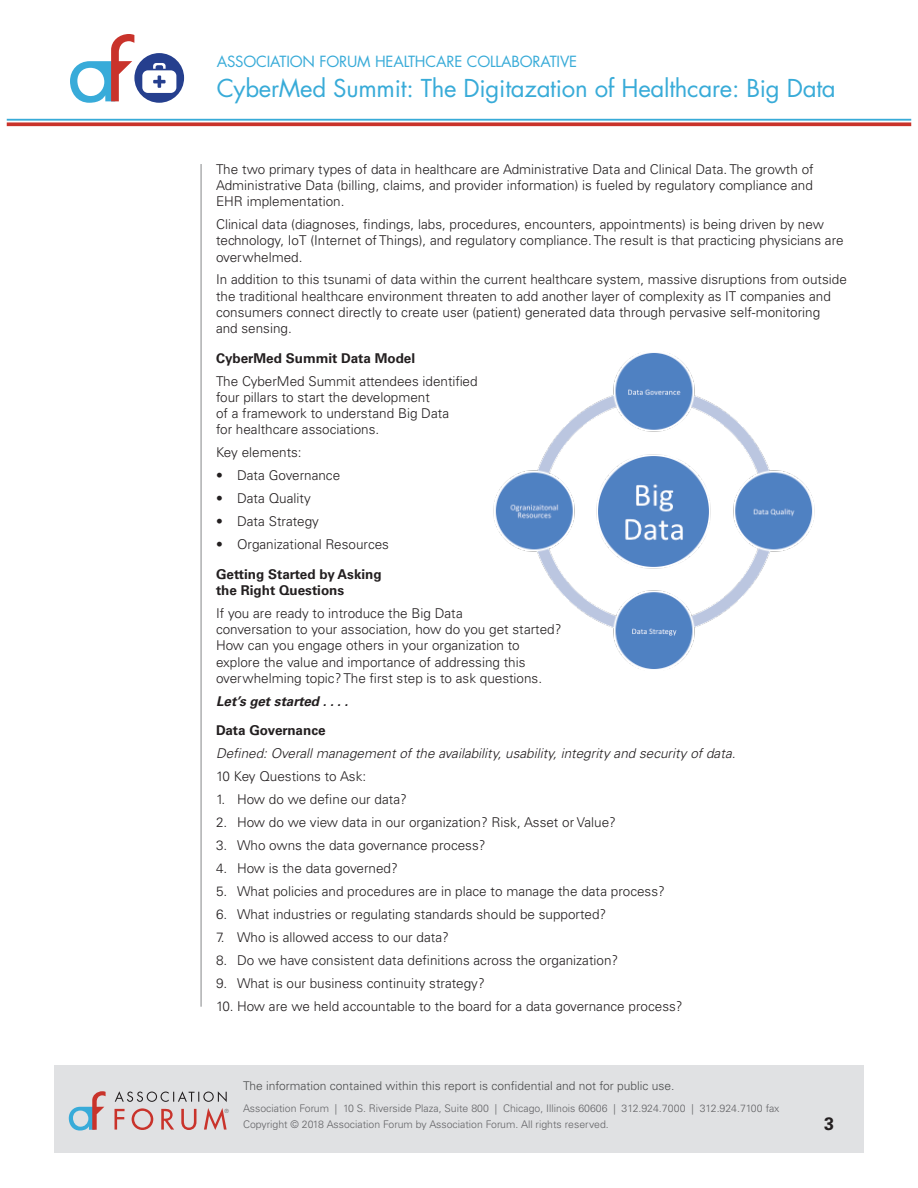
<style>
.page{position:relative;width:918px;height:1188px;background:#fff}
.page>*{position:absolute;margin:0;border:0;box-sizing:border-box;transform-origin:0 0}
.t1{font:24px "Futura Std";letter-spacing:-.01em;color:#38abd8}
.t2{font:700 18px "Univers LT Std";color:#231f20}
.t3{font:15px "Futura Std";letter-spacing:-.01em;color:#38abd8}
.t4{font:300 13.5px/16.2px "Univers LT Std";color:#231f20}
.t5{font:italic 300 13.5px "Univers LT Std";color:#231f20}
.t6{font:700 13.5px/16.2px "Univers LT Std";color:#231f20}
.t7{font:italic 700 13.5px "Univers LT Std";color:#231f20}
.t8{font:300 12px "Univers LT Std";color:#4b4c4d}
.t9{font:300 10.5px/15.8px "Univers LT Std";color:#636366}
.t10{font:5.55px "Futura Std";color:#6c6d70}
</style>
<div class="page">
<svg style="left:70px;top:34px;width:64px;height:69px"></svg>
<div style="left:134px;top:53px;width:50px;height:50px;background:#253f8e;border-radius:50%"></div>
<svg style="left:142px;top:63px;width:34px;height:30px"></svg>
<svg style="left:7px;top:122px;width:904px;height:4px;background:#cf4a43"></svg>
<hr style="left:7px;top:119px;width:904px;height:2px;background:#38abd8">
<div style="left:54px;top:1065px;width:810px;height:87px;background:#e0e1e3"></div>
<hr style="left:201px;top:164px;width:1px;height:843px;background:#848689">
<svg style="left:115px;top:1108px;width:112px;height:22px"></svg>
<svg style="left:115px;top:1091px;width:112px;height:11px"></svg>
<svg style="left:69px;top:1091px;width:37px;height:40px"></svg>
<img style="left:493px;top:353px;width:322px;height:316px">
<p class="t3" style="left:217px;top:52px;width:362px">ASSOCIATION FORUM HEALTHCARE COLLABORATIVE</p>
<h1 class="t1" style="left:217px;top:73px;width:621px">CyberMed Summit: The Digitazation of Healthcare: Big Data</h1>
<p class="t4" style="left:216px;top:161px;width:599px;text-align:justify">The two primary types of data in healthcare are Administrative Data and Clinical Data. The growth of Administrative Data (billing, claims, and provider information) is fueled by regulatory compliance and EHR implementation.</p>
<p class="t4" style="left:216px;top:216px;width:629px">Clinical data (diagnoses, findings, labs, procedures, encounters, appointments) is being driven by new technology, IoT (Internet of Things), and regulatory compliance. The result is that practicing physicians are overwhelmed.</p>
<p class="t4" style="left:216px;top:272px;width:632px">In addition to this tsunami of data within the current healthcare system, massive disruptions from outside the traditional healthcare environment threaten to add another layer of complexity as IT companies and consumers connect directly to create user (patient) generated data through pervasive self-monitoring<br>and sensing.</p>
<p class="t6" style="left:216px;top:350px;width:201px">CyberMed Summit Data Model</p>
<p class="t4" style="left:216px;top:373px;width:263px">The CyberMed Summit attendees identified four pillars to start the development<br>of a framework to understand Big Data<br>for healthcare associations.</p>
<p class="t4" style="left:216px;top:444px;width:87px">Key elements:</p>
<p class="t4" style="left:216px;top:467px;width:126px">• Data Governance</p>
<p class="t4" style="left:216px;top:490px;width:97px">• Data Quality</p>
<p class="t4" style="left:216px;top:513px;width:105px">• Data Strategy</p>
<p class="t4" style="left:216px;top:536px;width:175px">• Organizational Resources</p>
<p class="t6" style="left:216px;top:566px;width:167px">Getting Started by Asking the Right Questions</p>
<p class="t4" style="left:216px;top:605px;width:347px">If you are ready to introduce the Big Data<br>conversation to your association, how do you get started?<br>How can you engage others in your organization to explore the value and importance of addressing this overwhelming topic? The first step is to ask questions.</p>
<p class="t7" style="left:216px;top:693px;width:134px">Let’s get started . . . .</p>
<p class="t6" style="left:216px;top:723px;width:111px">Data Governance</p>
<p class="t5" style="left:216px;top:745px;width:521px">Defined: Overall management of the availability, usability, integrity and security of data.</p>
<p class="t4" style="left:216px;top:768px;width:152px">10 Key Questions to Ask:</p>
<p class="t4" style="left:216px;top:791px;width:193px">1. How do we define our data?</p>
<p class="t4" style="left:216px;top:814px;width:402px">2. How do we view data in our organization? Risk, Asset or Value?</p>
<p class="t4" style="left:216px;top:837px;width:271px">3. Who owns the data governance process?</p>
<p class="t4" style="left:216px;top:860px;width:183px">4. How is the data governed?</p>
<p class="t4" style="left:216px;top:883px;width:450px">5. What policies and procedures are in place to manage the data process?</p>
<p class="t4" style="left:216px;top:906px;width:392px">6. What industries or regulating standards should be supported?</p>
<p class="t4" style="left:216px;top:929px;width:235px">7. Who is allowed access to our data?</p>
<p class="t4" style="left:216px;top:952px;width:404px">8. Do we have consistent data definitions across the organization?</p>
<p class="t4" style="left:216px;top:975px;width:270px">9. What is our business continuity strategy?</p>
<p class="t4" style="left:216px;top:998px;width:468px">10. How are we held accountable to the board for a data governance process?</p>
<p class="t10" style="left:224px;top:1107px;width:6px">®</p>
<p class="t8" style="left:243px;top:1078px;width:433px">The information contained within this report is confidential and not for public use.</p>
<p class="t9" style="left:243px;top:1101px;width:538px">Association Forum | 10 S. Riverside Plaza, Suite 800 | Chicago, Illinois 60606 | 312.924.7000 | 312.924.7100 fax<br>Copyright © 2018 Association Forum by Association Forum. All rights reserved.</p>
<h2 class="t2" style="left:824px;top:1113px;width:12px">3</h2>
</div>
